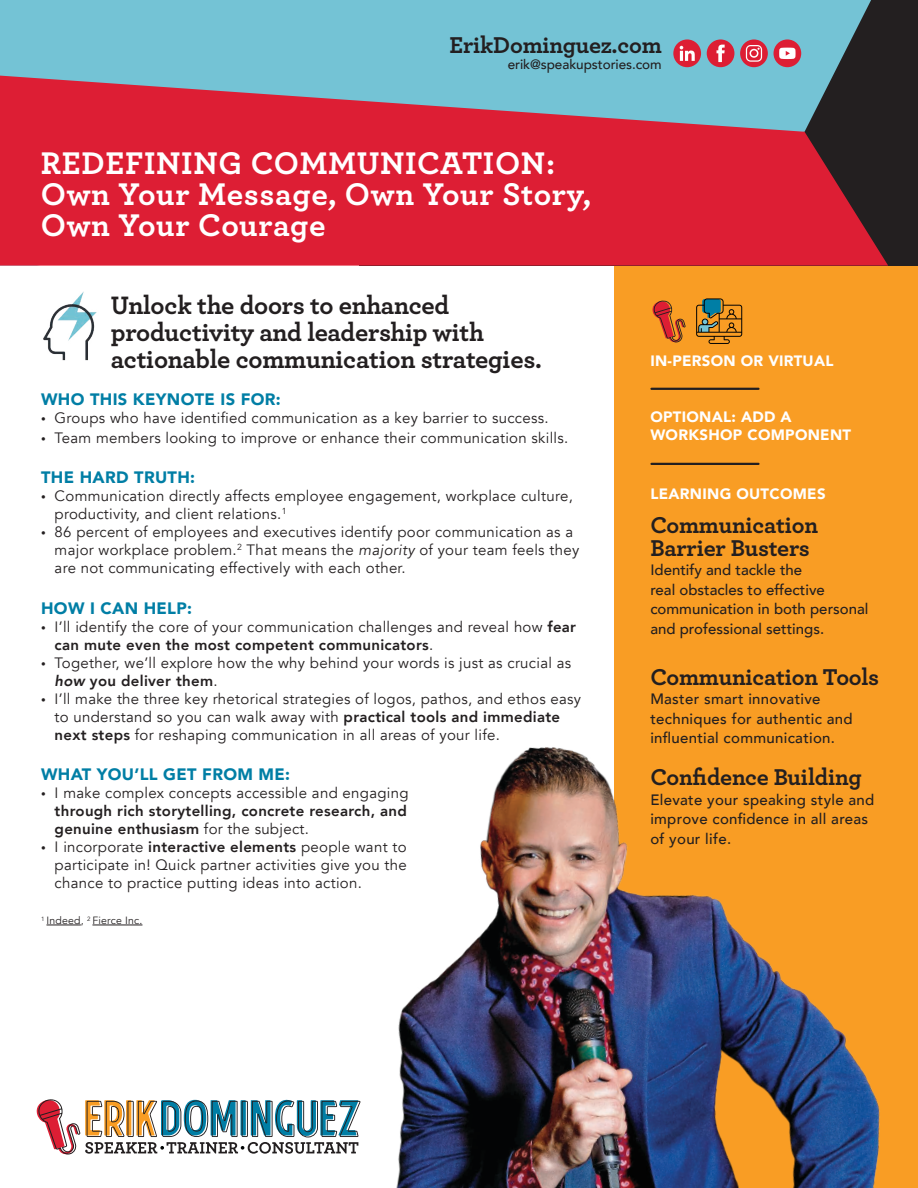
<style>
.page{position:relative;width:918px;height:1188px;background:#fff}
.page>*{position:absolute;margin:0;border:0;box-sizing:border-box;transform-origin:0 0}
.t1{font:700 32.85px/30.9px "Archer";letter-spacing:.02em;color:#fff}
.t2{font:700 26.4px/27px "Archer Pro";letter-spacing:-.01em;color:#231f20}
.t3{font:700 24px/22.5px "Archer Pro";letter-spacing:-.01em;color:#231f20}
.t4{font:900 16.5px "Avenir";letter-spacing:.02em;color:#007ea5}
.t5{font:15px/18px "Avenir";letter-spacing:.02em;color:#231f20}
.t6{font:500 15px/19.5px "Avenir";letter-spacing:.02em;color:#231f20}
.t7{font:800 15px/18px "Avenir";letter-spacing:.02em;color:#231f20;text-align:justify}
.t8{font:500 15px/19.5px "Avenir";color:#231f20}
.t9{font:900 15px/18px "Avenir";letter-spacing:.02em;color:#fff}
.t10{font:500 13.5px "Avenir";letter-spacing:-.005em;color:#231f20}
.t11{font:10.5px "Avenir";letter-spacing:.02em;color:#231f20}
.s1{font-family:"Archer";font-weight:600}
.s2{font-style:italic}
.s3{font-weight:800}
.s4{font-weight:800;font-style:italic}
.s5{font-weight:400}
</style>
<div class="page">
<div style="left:615px;top:264px;width:303px;height:924px;background:#f99d24"></div>
<div style="left:359px;top:0;width:559px;height:266px;background:#231f20"></div>
<div style="left:0;top:0;width:871px;height:76px;background:#74c3d5"></div>
<svg style="left:0;top:76px;width:888px;height:190px;fill:#dd1e34"></svg>
<hr style="left:46px;top:925px;width:35px;height:1px;background:#231f20">
<hr style="left:92px;top:925px;width:50px;height:1px;background:#231f20">
<svg style="left:696px;top:298px;width:46px;height:46px"></svg>
<svg style="left:652px;top:300px;width:34px;height:43px"></svg>
<hr style="left:651px;top:388px;width:108px;height:2px;background:#231f20">
<img style="left:396px;top:719px;width:484px;height:469px">
<img style="left:43px;top:291px;width:54px;height:70px">
<hr style="left:651px;top:463px;width:108px;height:2px;background:#231f20">
<div style="left:707px;top:39px;width:27px;height:28px;background:#dd1e34;border-radius:50%"></div>
<svg style="left:717px;top:45px;width:8px;height:17px"></svg>
<div style="left:740px;top:39px;width:28px;height:28px;background:#dd1e34;border-radius:50%"></div>
<svg style="left:746px;top:45px;width:16px;height:17px"></svg>
<div style="left:673px;top:39px;width:28px;height:28px;background:#dd1e34;border-radius:50%"></div>
<svg style="left:680px;top:46px;width:15px;height:15px"></svg>
<div style="left:774px;top:39px;width:27px;height:28px;background:#dd1e34;border-radius:50%"></div>
<svg style="left:779px;top:48px;width:17px;height:11px"></svg>
<svg style="left:36px;top:1099px;width:325px;height:56px"></svg>
<h3 class="t3" style="left:449px;top:32px;width:214px">ErikDominguez.com</h3>
<p class="t10" style="left:508px;top:53px;width:156px">erik@speakupstories.com</p>
<h1 class="t1" style="left:41px;top:146px;width:552px">REDEFINING COMMUNICATION:<br>Own Your Message, Own Your Story,<br>Own Your Courage</h1>
<h2 class="t2" style="left:111px;top:290px;width:433px">Unlock the doors to enhanced productivity and leadership with actionable communication strategies.</h2>
<p class="t4" style="left:41px;top:385px;width:241px">WHO THIS KEYNOTE IS FOR:</p>
<p class="t5" style="left:41px;top:409px;width:509px"><span class="s1">•</span> Groups who have identified communication as a key barrier to success.</p>
<p class="t5" style="left:41px;top:429px;width:529px"><span class="s1">•</span> Team members looking to improve or enhance their communication skills.</p>
<p class="t4" style="left:41px;top:463px;width:156px">THE HARD TRUTH:</p>
<p class="t5" style="left:55px;top:487px;width:520px;text-indent:-13px"><span class="s1">•</span> Communication directly affects employee engagement, workplace culture, productivity, and client relations.<sup>1</sup></p>
<p class="t5" style="left:55px;top:523px;width:526px;text-indent:-13px"><span class="s1">•</span> 86 percent of employees and executives identify poor communication as a major workplace problem.<sup>2</sup> That means the <span class="s2">majority</span> of your team feels they are not communicating effectively with each other.</p>
<p class="t4" style="left:41px;top:594px;width:152px">HOW I CAN HELP:</p>
<p class="t5" style="left:55px;top:618px;width:523px;text-indent:-13px"><span class="s1">•</span> I’ll identify the core of your communication challenges and reveal how <span class="s3">fear can mute even the most competent communicators</span>.</p>
<p class="t5" style="left:55px;top:654px;width:518px;text-indent:-13px"><span class="s1">•</span> Together, we’ll explore how the why behind your words is just as crucial as <span class="s4">how</span> <span class="s3">you deliver them</span>.</p>
<p class="t5" style="left:55px;top:690px;width:528px;text-indent:-13px"><span class="s1">•</span> I’ll make the three key rhetorical strategies of logos, pathos, and ethos easy to understand so you can walk away with <span class="s3">practical tools and immediate next steps</span> for reshaping communication in all areas of your life.</p>
<p class="t4" style="left:41px;top:760px;width:250px">WHAT YOU’LL GET FROM ME:</p>
<p class="t7" style="left:55px;top:784px;width:355px;text-indent:-13px"><span class="s1">•</span> <span class="s5">I make complex concepts accessible and engaging </span>through rich storytelling, concrete research, and genuine enthusiasm <span class="s5">for the subject.</span></p>
<p class="t5" style="left:55px;top:838px;width:354px;text-align:justify;text-indent:-13px"><span class="s1">•</span> I incorporate <span class="s3">interactive elements</span> people want to participate in! Quick partner activities give you the chance to practice putting ideas into action.</p>
<p class="t11" style="left:41px;top:914px;width:103px"><sup>1</sup> Indeed, <sup>2</sup> Fierce Inc.</p>
<p class="t9" style="left:650px;top:352px;width:185px">IN-PERSON OR VIRTUAL</p>
<p class="t9" style="left:650px;top:407px;width:202px">OPTIONAL: ADD A<br>WORKSHOP COMPONENT</p>
<p class="t9" style="left:650px;top:485px;width:177px">LEARNING OUTCOMES</p>
<h3 class="t3" style="left:650px;top:512px;width:169px">Communication<br>Barrier Busters</h3>
<p class="t8" style="left:650px;top:559px;width:220px">Identify and tackle the<br>real obstacles to effective communication in both personal and professional settings.</p>
<h3 class="t3" style="left:650px;top:664px;width:230px">Communication Tools</h3>
<p class="t6" style="left:650px;top:688px;width:204px">Master smart innovative techniques for authentic and influential communication.</p>
<h3 class="t3" style="left:650px;top:764px;width:213px">Confidence Building</h3>
<p class="t6" style="left:650px;top:789px;width:226px">Elevate your speaking style and improve confidence in all areas of your life.</p>
</div>
